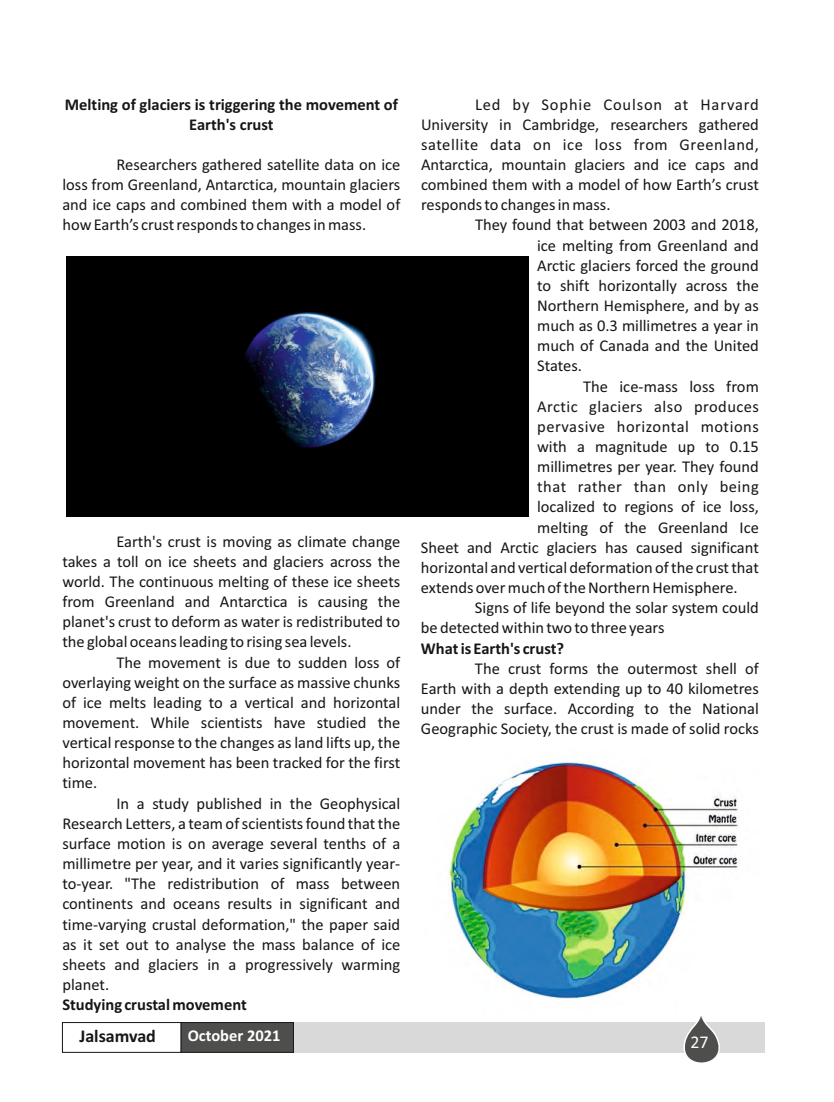
<style>
.page{position:relative;width:834px;height:1102px;background:#fff}
.page>*{position:absolute;margin:0;border:0;box-sizing:border-box;transform-origin:0 0}
.t1{font:700 18px "Calibri";color:#151616}
.t2{font:18px "Calibri";color:#fff}
.t3{font:16.5px/20.1px "Calibri";color:#151616;text-align:justify}
.t4{font:700 16.5px/20.1px "Calibri";color:#151616;text-align:center}
.t5{font:16.5px "Calibri";letter-spacing:.03em;color:#151616}
.t6{font:16.5px "Calibri";letter-spacing:.025em;color:#151616}
.t7{font:700 16.5px "Calibri";color:#fff}
</style>
<div class="page">
<div style="left:62px;top:1022px;width:119px;height:30px;background:#fff;border:1px solid #151616"></div>
<div style="left:181px;top:1022px;width:584px;height:31px;background:#d9d9da"></div>
<svg style="left:683px;top:1016px;width:37px;height:47px"></svg>
<div style="left:181px;top:1022px;width:113px;height:30px;background:#4e4e4d;border:1px solid #151616"></div>
<img style="left:67px;top:256px;width:462px;height:260px">
<img style="left:448px;top:762px;width:292px;height:237px">
<p class="t4" style="left:65px;top:95px;width:335px">Melting of glaciers is triggering the movement of<br>Earth's crust</p>
<p class="t3" style="left:62px;top:156px;width:339px;text-indent:54px">Researchers gathered satellite data on ice loss from Greenland, Antarctica, mountain glaciers and ice caps and combined them with a model of how Earth’s crust responds to changes in mass.</p>
<p class="t3" style="left:62px;top:532px;width:339px;text-indent:54px">Earth's crust is moving as climate change takes a toll on ice sheets and glaciers across the world. The continuous melting of these ice sheets from Greenland and Antarctica is causing the planet's crust to deform as water is redistributed to the global oceans leading to rising sea levels.</p>
<p class="t3" style="left:62px;top:653px;width:339px;text-indent:54px">The movement is due to sudden loss of overlaying weight on the surface as massive chunks of ice melts leading to a vertical and horizontal movement. While scientists have studied the vertical response to the changes as land lifts up, the horizontal movement has been tracked for the first time.</p>
<p class="t3" style="left:62px;top:794px;width:339px;text-indent:54px">In a study published in the Geophysical Research Letters, a team of scientists found that the surface motion is on average several tenths of a millimetre per year, and it varies significantly year&shy;to-year. "The redistribution of mass between continents and oceans results in significant and time-varying crustal deformation," the paper said as it set out to analyse the mass balance of ice sheets and glaciers in a progressively warming planet.</p>
<p class="t4" style="left:62px;top:996px;width:186px">Studying crustal movement</p>
<p class="t1" style="left:79px;top:1028px;width:78px">Jalsamvad</p>
<p class="t7" style="left:188px;top:1029px;width:94px">October 2021</p>
<p class="t3" style="left:421px;top:95px;width:339px;text-indent:54px">Led by Sophie Coulson at Harvard University in Cambridge, researchers gathered satellite data on ice loss from Greenland, Antarctica, mountain glaciers and ice caps and combined them with a model of how Earth’s crust responds to changes in mass.</p>
<p class="t3" style="left:537px;top:216px;width:223px;text-indent:-62px">They found that between 2003 and 2018, ice melting from Greenland and Arctic glaciers forced the ground to shift horizontally across the Northern Hemisphere, and by as much as 0.3 millimetres a year in much of Canada and the United States.</p>
<p class="t3" style="left:583px;top:377px;width:177px">The ice-mass loss from</p>
<p class="t6" style="left:537px;top:399px;width:223px">Arctic glaciers also produces</p>
<p class="t5" style="left:537px;top:419px;width:223px">pervasive horizontal motions</p>
<p class="t3" style="left:537px;top:438px;width:223px">with a magnitude up to 0.15</p>
<p class="t3" style="left:537px;top:458px;width:223px">millimetres per year. They found</p>
<p class="t5" style="left:537px;top:480px;width:223px">that rather than only being</p>
<p class="t3" style="left:537px;top:498px;width:223px">localized to regions of ice loss,</p>
<p class="t3" style="left:537px;top:518px;width:223px">melting of the Greenland Ice</p>
<p class="t3" style="left:421px;top:538px;width:339px">Sheet and Arctic glaciers has caused significant</p>
<p class="t3" style="left:421px;top:559px;width:339px">horizontal and vertical deformation of the crust that</p>
<p class="t3" style="left:421px;top:579px;width:318px">extends over much of the Northern Hemisphere.</p>
<p class="t3" style="left:475px;top:599px;width:285px">Signs of life beyond the solar system could</p>
<p class="t3" style="left:421px;top:619px;width:245px">be detected within two to three years</p>
<p class="t4" style="left:421px;top:639px;width:145px">What is Earth's crust?</p>
<p class="t3" style="left:421px;top:659px;width:339px;text-indent:54px">The crust forms the outermost shell of Earth with a depth extending up to 40 kilometres under the surface. According to the National Geographic Society, the crust is made of solid rocks</p>
<p class="t2" style="left:690px;top:1034px;width:20px">27</p>
</div>
